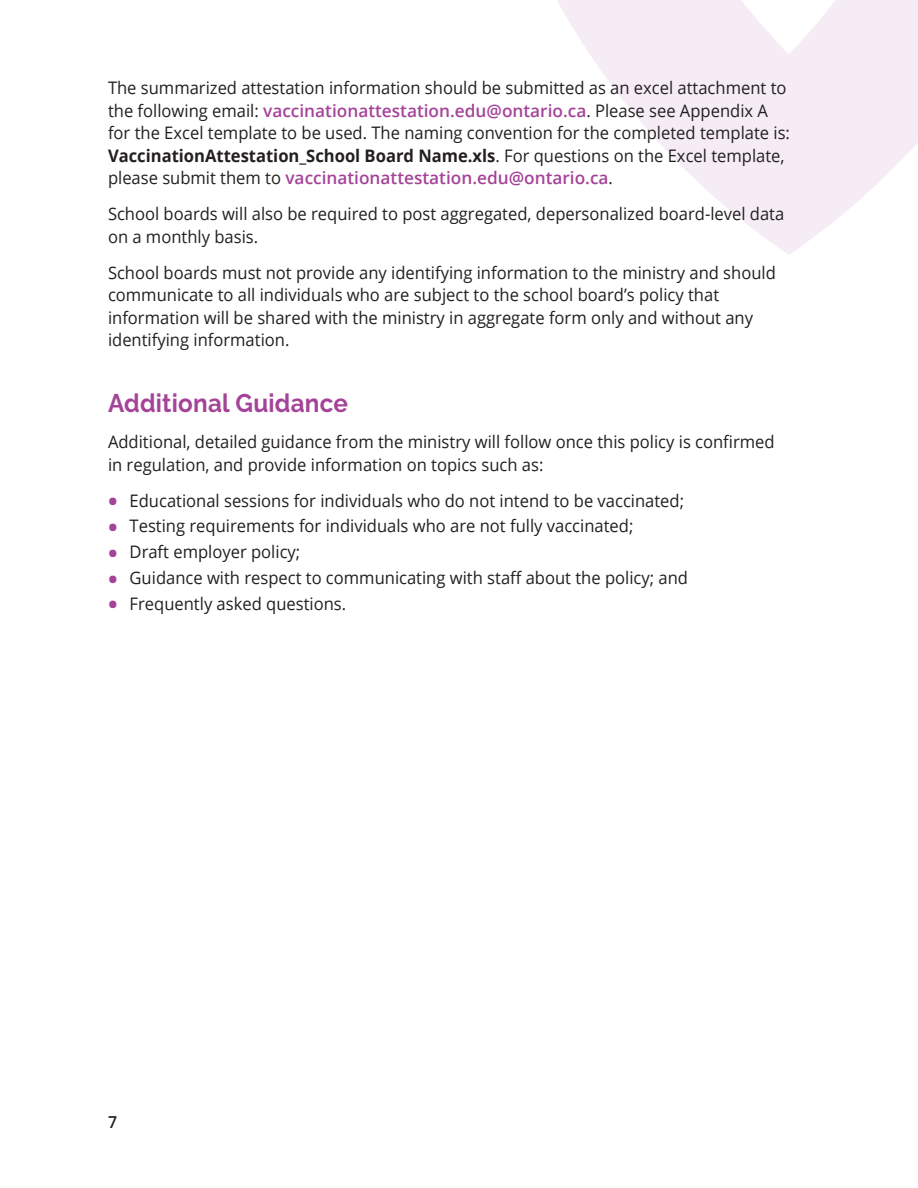
<style>
.page{position:relative;width:918px;height:1188px;background:#fff}
.page>*{position:absolute;margin:0;border:0;box-sizing:border-box;transform-origin:0 0}
.t1{font:700 25.5px "Raleway";letter-spacing:.01em;color:#a54399;scale:.95 1}
.t2{font:17.25px/22.5px "Open Sans";color:#231f20;scale:.96 1}
.t3{font:600 16.5px "Open Sans";color:#231f20;scale:.96 1}
.s1{font-weight:600;color:#a54399}
.s2{font-weight:700}
.s3{font-weight:700;font-size:24px;color:#a54399}
</style>
<div class="page">
<svg style="left:557px;top:0;width:361px;height:255px;fill:#f6ecf5"></svg>
<p class="t2" style="left:108px;top:76px;width:712px">The summarized attestation information should be submitted as an excel attachment to the following email: <span class="s1">vaccinationattestation.edu@ontario.ca</span>. Please see Appendix A for the Excel template to be used. The naming convention for the completed template is:<br><span class="s2">VaccinationAttestation_School Board Name.xls</span>. For questions on the Excel template, please submit them to <span class="s1">vaccinationattestation.edu@ontario.ca</span>.</p>
<p class="t2" style="left:108px;top:202px;width:706px">School boards will also be required to post aggregated, depersonalized board-level data on a monthly basis.</p>
<p class="t2" style="left:108px;top:261px;width:697px">School boards must not provide any identifying information to the ministry and should communicate to all individuals who are subject to the school board’s policy that information will be shared with the ministry in aggregate form only and without any identifying information.</p>
<h2 class="t1" style="left:108px;top:383px;width:254px">Additional Guidance</h2>
<p class="t2" style="left:108px;top:430px;width:696px">Additional, detailed guidance from the ministry will follow once this policy is confirmed in regulation, and provide information on topics such as:</p>
<p class="t2" style="left:108px;top:489px;width:602px"><span class="s3">•</span> Educational sessions for individuals who do not intend to be vaccinated;</p>
<p class="t2" style="left:108px;top:514px;width:549px"><span class="s3">•</span> Testing requirements for individuals who are not fully vaccinated;</p>
<p class="t2" style="left:108px;top:540px;width:202px"><span class="s3">•</span> Draft employer policy;</p>
<p class="t2" style="left:108px;top:566px;width:606px"><span class="s3">•</span> Guidance with respect to communicating with staff about the policy; and</p>
<p class="t2" style="left:108px;top:592px;width:250px"><span class="s3">•</span> Frequently asked questions.</p>
<p class="t3" style="left:108px;top:1110px;width:11px">7</p>
</div>
